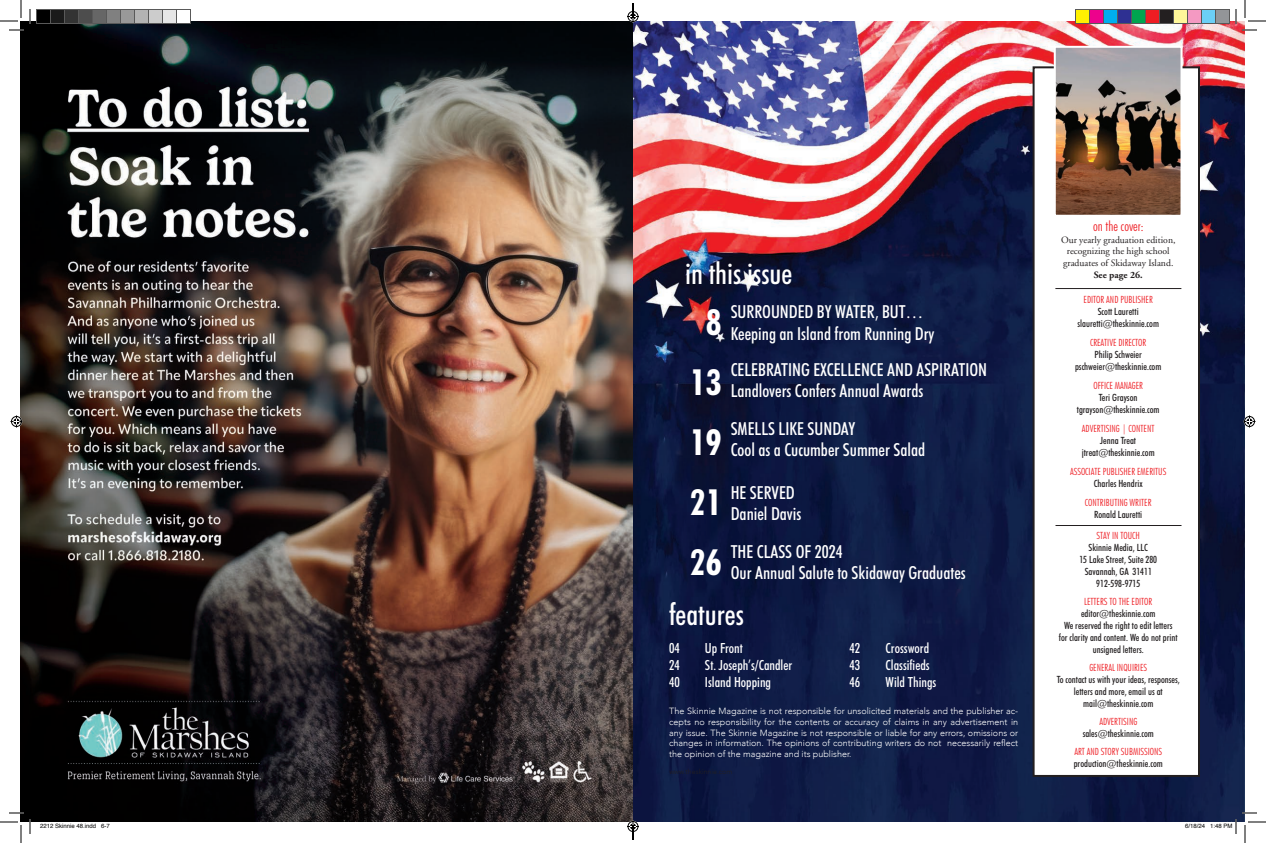
<style>
.page{position:relative;width:1266px;height:843px;background:#fff}
.page>*{position:absolute;margin:0;border:0;box-sizing:border-box;transform-origin:0 0}
.t1{font:700 condensed 36px/60px "Futura BT";color:#fff;text-align:center}
.t2{font:500 condensed 30px "Futura BT";color:#fff}
.t3{font:500 condensed 18px/21.6px "Futura BT";color:#fff}
.t4{font:500 condensed 14px "Futura BT";color:#fff}
.t5{font:300 condensed 14px "Futura BT";color:#ee1d23}
.t6{font:500 condensed 10px/12px "Futura BT";color:#231f20;text-align:center}
.t7{font:300 condensed 10px "Futura BT";color:#ee1d23}
.t8{font:9.7px/11.6px "Adobe Garamond";color:#231f20;text-align:center}
.t9{font:700 9.7px "Adobe Garamond";color:#231f20}
.t10{font:300 9px/10.8px "Avenir";color:#fff;text-align:justify}
.t11{font:6px "Helvetica";color:#000}
</style>
<div class="page">
<img style="left:21px;top:21px;width:1224px;height:801px">
<div style="left:1034px;top:67px;width:165px;height:709px;background:#fff"></div>
<div style="left:1033px;top:66px;width:167px;height:711px;border:2px solid #231f20"></div>
<img style="left:1057px;top:49px;width:123px;height:165px">
<div style="left:1054px;top:46px;width:129px;height:171px;border:2px solid #fff"></div>
<hr style="left:1055px;top:288px;width:126px;height:1px;background:#231f20">
<hr style="left:1056px;top:525px;width:126px;height:1px;background:#231f20">
<svg style="left:0;top:0;width:31px;height:31px"></svg>
<svg style="left:0;top:812px;width:31px;height:31px"></svg>
<svg style="left:1235px;top:0;width:31px;height:31px"></svg>
<svg style="left:10px;top:416px;width:12px;height:12px"></svg>
<svg style="left:1244px;top:416px;width:12px;height:12px"></svg>
<div style="left:36px;top:10px;width:14px;height:14px;background:#000"></div>
<div style="left:36px;top:9px;width:15px;height:15px;border:1px solid #595959"></div>
<div style="left:50px;top:10px;width:14px;height:14px;background:#1a1a1a"></div>
<div style="left:50px;top:9px;width:15px;height:15px;border:1px solid #595959"></div>
<div style="left:64px;top:10px;width:14px;height:14px;background:#333"></div>
<div style="left:64px;top:9px;width:15px;height:15px;border:1px solid #595959"></div>
<div style="left:78px;top:10px;width:14px;height:14px;background:#4d4d4d"></div>
<div style="left:78px;top:9px;width:15px;height:15px;border:1px solid #595959"></div>
<div style="left:92px;top:10px;width:14px;height:14px;background:#666"></div>
<div style="left:92px;top:9px;width:15px;height:15px;border:1px solid #595959"></div>
<div style="left:106px;top:10px;width:14px;height:14px;background:#808080"></div>
<div style="left:106px;top:9px;width:15px;height:15px;border:1px solid #595959"></div>
<div style="left:120px;top:10px;width:14px;height:14px;background:#999"></div>
<div style="left:120px;top:9px;width:15px;height:15px;border:1px solid #595959"></div>
<div style="left:134px;top:10px;width:14px;height:14px;background:#b3b3b3"></div>
<div style="left:134px;top:9px;width:15px;height:15px;border:1px solid #595959"></div>
<div style="left:148px;top:10px;width:14px;height:14px;background:#ccc"></div>
<div style="left:148px;top:9px;width:15px;height:15px;border:1px solid #595959"></div>
<div style="left:162px;top:10px;width:14px;height:14px;background:#e6e6e6"></div>
<div style="left:162px;top:9px;width:15px;height:15px;border:1px solid #595959"></div>
<div style="left:176px;top:10px;width:14px;height:14px;background:#fff"></div>
<div style="left:176px;top:9px;width:15px;height:15px;border:1px solid #595959"></div>
<div style="left:1076px;top:10px;width:14px;height:14px;background:#fff101"></div>
<div style="left:1075px;top:9px;width:15px;height:15px;border:1px solid #595959"></div>
<div style="left:1090px;top:10px;width:14px;height:14px;background:#ed028c"></div>
<div style="left:1089px;top:9px;width:15px;height:15px;border:1px solid #595959"></div>
<div style="left:1104px;top:10px;width:14px;height:14px;background:#00aeef"></div>
<div style="left:1103px;top:9px;width:15px;height:15px;border:1px solid #595959"></div>
<div style="left:1118px;top:10px;width:14px;height:14px;background:#2e3092"></div>
<div style="left:1117px;top:9px;width:15px;height:15px;border:1px solid #595959"></div>
<div style="left:1132px;top:10px;width:14px;height:14px;background:#00a54f"></div>
<div style="left:1131px;top:9px;width:15px;height:15px;border:1px solid #595959"></div>
<div style="left:1146px;top:10px;width:14px;height:14px;background:#ee1d23"></div>
<div style="left:1145px;top:9px;width:15px;height:15px;border:1px solid #595959"></div>
<div style="left:1160px;top:10px;width:14px;height:14px;background:#231f20"></div>
<div style="left:1159px;top:9px;width:15px;height:15px;border:1px solid #595959"></div>
<div style="left:1174px;top:10px;width:14px;height:14px;background:#fff79a"></div>
<div style="left:1173px;top:9px;width:15px;height:15px;border:1px solid #595959"></div>
<div style="left:1188px;top:10px;width:14px;height:14px;background:#f499c2"></div>
<div style="left:1187px;top:9px;width:15px;height:15px;border:1px solid #595959"></div>
<div style="left:1202px;top:10px;width:14px;height:14px;background:#6bcff6"></div>
<div style="left:1201px;top:9px;width:15px;height:15px;border:1px solid #595959"></div>
<div style="left:1216px;top:10px;width:14px;height:14px;background:#939598"></div>
<div style="left:1215px;top:9px;width:15px;height:15px;border:1px solid #595959"></div>
<svg style="left:1185px;top:812px;width:81px;height:31px"></svg>
<svg style="left:627px;top:3px;width:12px;height:19px"></svg>
<svg style="left:627px;top:820px;width:12px;height:20px"></svg>
<h2 class="t2" style="left:685px;top:255px;width:109px">in this issue</h2>
<h1 class="t1" style="left:690px;top:292px;width:33px">8<br>13<br>19<br>21<br>26</h1>
<h3 class="t3" style="left:731px;top:301px;width:205px">SURROUNDED BY WATER, BUT…<br>Keeping an Island from Running Dry</h3>
<h3 class="t3" style="left:731px;top:358px;width:258px">CELEBRATING EXCELLENCE AND ASPIRATION<br>Landlovers Confers Annual Awards</h3>
<h3 class="t3" style="left:731px;top:417px;width:196px">SMELLS LIKE SUNDAY<br>Cool as a Cucumber Summer Salad</h3>
<h3 class="t3" style="left:731px;top:481px;width:72px">HE SERVED<br>Daniel Davis</h3>
<h3 class="t3" style="left:731px;top:540px;width:237px">THE CLASS OF 2024<br>Our Annual Salute to Skidaway Graduates</h3>
<h2 class="t2" style="left:669px;top:596px;width:76px">features</h2>
<h3 class="t4" style="left:669px;top:640px;width:12px">04</h3>
<h3 class="t4" style="left:705px;top:640px;width:39px">Up Front</h3>
<h3 class="t4" style="left:669px;top:657px;width:12px">24</h3>
<h3 class="t4" style="left:705px;top:657px;width:89px">St. Joseph’s/Candler</h3>
<h3 class="t4" style="left:669px;top:674px;width:12px">40</h3>
<h3 class="t4" style="left:705px;top:674px;width:68px">Island Hopping</h3>
<h3 class="t4" style="left:850px;top:640px;width:12px">42</h3>
<h3 class="t4" style="left:886px;top:640px;width:45px">Crossword</h3>
<h3 class="t4" style="left:850px;top:657px;width:12px">43</h3>
<h3 class="t4" style="left:886px;top:657px;width:46px">Classifieds</h3>
<h3 class="t4" style="left:850px;top:674px;width:12px">46</h3>
<h3 class="t4" style="left:886px;top:674px;width:52px">Wild Things</h3>
<p class="t10" style="left:669px;top:706px;width:350px">The Skinnie Magazine is not responsible for unsolicited materials and the publisher ac&shy;cepts no responsibility for the contents or accuracy of claims in any advertisement in any issue. The Skinnie Magazine is not responsible or liable for any errors, omissions or changes in information. The opinions of contributing writers do not necessarily reflect the opinion of the magazine and its publisher.</p>
<h3 class="t5" style="left:1093px;top:218px;width:52px">on the cover:</h3>
<p class="t8" style="left:1061px;top:234px;width:116px">Our yearly graduation edition, recognizing the high school graduates of Skidaway Island.</p>
<p class="t9" style="left:1094px;top:269px;width:50px">See page 26.</p>
<p class="t7" style="left:1084px;top:293px;width:71px">EDITOR AND PUBLISHER</p>
<p class="t6" style="left:1077px;top:305px;width:83px">Scott Lauretti slauretti@theskinnie.com</p>
<p class="t7" style="left:1090px;top:336px;width:58px">CREATIVE DIRECTOR</p>
<p class="t6" style="left:1075px;top:348px;width:88px">Philip Schweier pschweier@theskinnie.com</p>
<p class="t7" style="left:1093px;top:379px;width:51px">OFFICE MANAGER</p>
<p class="t6" style="left:1077px;top:391px;width:84px">Teri Grayson tgrayson@theskinnie.com</p>
<p class="t7" style="left:1082px;top:422px;width:74px">ADVERTISING | CONTENT</p>
<p class="t6" style="left:1082px;top:434px;width:74px">Jenna Treat jtreat@theskinnie.com</p>
<p class="t7" style="left:1070px;top:465px;width:98px">ASSOCIATE PUBLISHER EMERITUS</p>
<p class="t6" style="left:1094px;top:477px;width:51px">Charles Hendrix</p>
<p class="t7" style="left:1085px;top:496px;width:68px">CONTRIBUTING WRITER</p>
<p class="t6" style="left:1094px;top:508px;width:50px">Ronald Lauretti</p>
<p class="t7" style="left:1097px;top:529px;width:45px">STAY IN TOUCH</p>
<p class="t6" style="left:1079px;top:541px;width:79px">Skinnie Media, LLC<br>15 Lake Street, Suite 280<br>Savannah, GA 31411<br>912-598-9715</p>
<p class="t7" style="left:1084px;top:595px;width:70px">LETTERS TO THE EDITOR</p>
<p class="t6" style="left:1059px;top:607px;width:120px">editor@theskinnie.com<br>We reserved the right to edit letters for clarity and content. We do not print unsigned letters.</p>
<p class="t7" style="left:1089px;top:661px;width:59px">GENERAL INQUIRIES</p>
<p class="t6" style="left:1057px;top:673px;width:125px">To contact us with your ideas, responses, letters and more, email us at mail@theskinnie.com</p>
<p class="t7" style="left:1099px;top:715px;width:39px">ADVERTISING</p>
<p class="t6" style="left:1083px;top:727px;width:73px">sales@theskinnie.com</p>
<p class="t7" style="left:1074px;top:745px;width:89px">ART AND STORY SUBMISSIONS</p>
<p class="t6" style="left:1074px;top:757px;width:91px">production@theskinnie.com</p>
<p class="t11" style="left:40px;top:821px;width:71px">2212 Skinnie 48.indd 6-7</p>
<p class="t11" style="left:1185px;top:821px;width:49px">6/18/24 1:48 PM</p>
</div>
